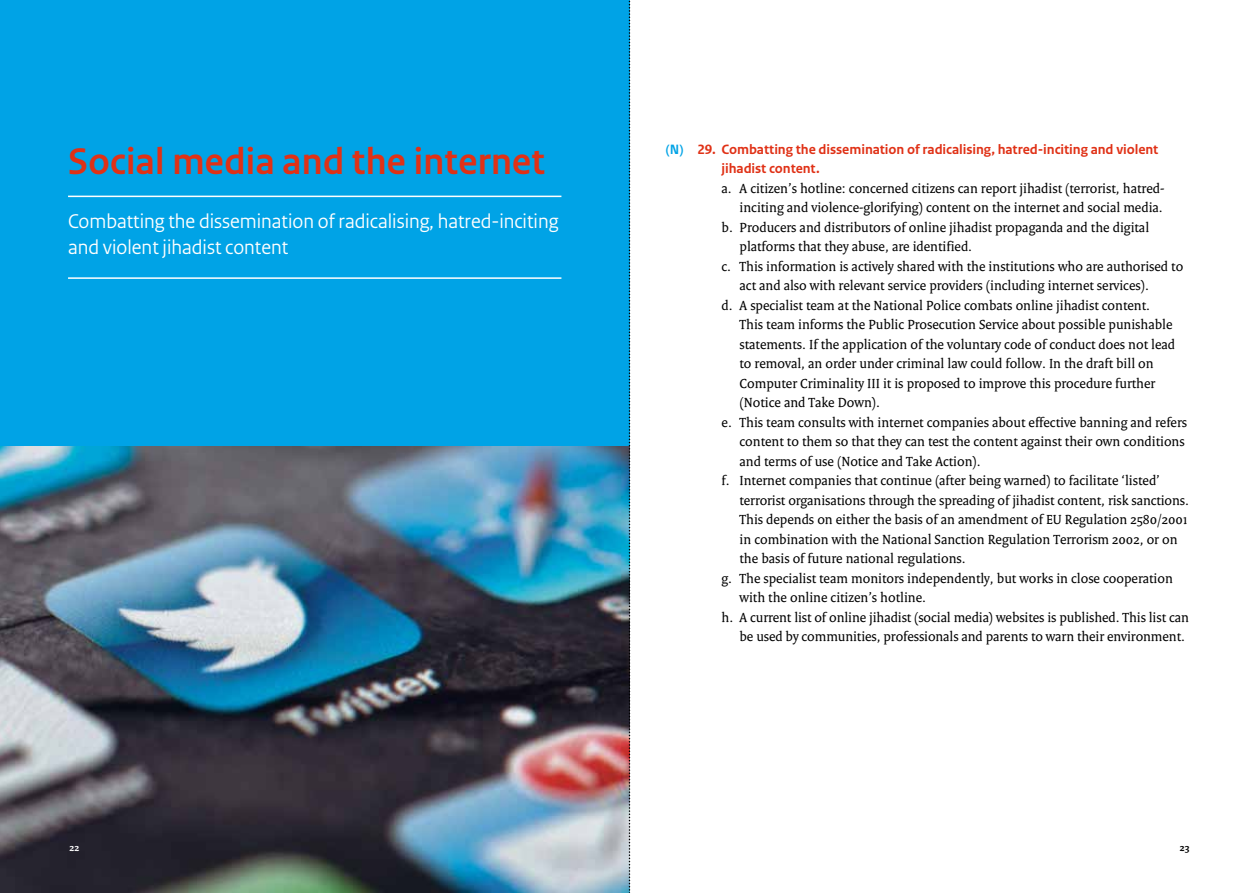
<style>
.page{position:relative;width:1259px;height:893px;background:#fff}
.page>*{position:absolute;margin:0;border:0;box-sizing:border-box;transform-origin:0 0}
.t1{font:700 39px "Rijksoverheid Sans Heading";letter-spacing:.01em;color:#e03116}
.t2{font:21px/25.2px "Rijksoverheid Sans Heading";color:#fff}
.t3{font:14.25px "Rijksoverheid Serif";color:#000}
.t4{font:700 14.25px/19.5px "Rijksoverheid Sans Text";letter-spacing:-.005em;color:#e03116}
.t5{font:700 14.25px "Rijksoverheid Sans Text";color:#00a3e6}
.t6{font:700 10.5px "Rijksoverheid Serif";color:#000}
.t7{font:700 10.5px "Rijksoverheid Serif";color:#fff}
</style>
<div class="page">
<div style="left:0;top:0;width:629px;height:893px;background:#00a3e6"></div>
<img style="left:0;top:446px;width:629px;height:447px">
<hr style="left:68px;top:196px;width:493px;height:1px;background:#fff">
<hr style="left:68px;top:277px;width:493px;height:2px;background:#fff">
<svg style="left:629px;top:0;width:1px;height:893px"></svg>
<h1 class="t1" style="left:68px;top:139px;width:478px">Social media and the internet</h1>
<h2 class="t2" style="left:68px;top:209px;width:492px">Combatting the dissemination of radicalising, hatred-inciting and violent jihadist content</h2>
<p class="t7" style="left:70px;top:841px;width:11px">22</p>
<p class="t5" style="left:666px;top:141px;width:19px">(N)</p>
<p class="t4" style="left:721px;top:140px;width:438px;text-indent:-24px">29. Combatting the dissemination of radicalising, hatred-inciting and violent jihadist content.</p>
<p class="t3" style="left:721px;top:180px;width:444px">a. A citizen’s hotline: concerned citizens can report jihadist (terrorist, hatred-</p>
<p class="t3" style="left:739px;top:199px;width:425px">inciting and violence-glorifying) content on the internet and social media.</p>
<p class="t3" style="left:721px;top:219px;width:429px">b. Producers and distributors of online jihadist propaganda and the digital</p>
<p class="t3" style="left:739px;top:238px;width:234px">platforms that they abuse, are identified.</p>
<p class="t3" style="left:721px;top:258px;width:463px">c. This information is actively shared with the institutions who are authorised to</p>
<p class="t3" style="left:739px;top:277px;width:411px">act and also with relevant service providers (including internet services).</p>
<p class="t3" style="left:721px;top:297px;width:430px">d. A specialist team at the National Police combats online jihadist content.</p>
<p class="t3" style="left:739px;top:316px;width:434px">This team informs the Public Prosecution Service about possible punishable</p>
<p class="t3" style="left:739px;top:336px;width:437px">statements. If the application of the voluntary code of conduct does not lead</p>
<p class="t3" style="left:739px;top:355px;width:415px">to removal, an order under criminal law could follow. In the draft bill on</p>
<p class="t3" style="left:739px;top:375px;width:417px">Computer Criminality III it is proposed to improve this procedure further</p>
<p class="t3" style="left:739px;top:394px;width:142px">(Notice and Take Down).</p>
<p class="t3" style="left:721px;top:414px;width:467px">e. This team consults with internet companies about effective banning and refers</p>
<p class="t3" style="left:739px;top:433px;width:447px">content to them so that they can test the content against their own conditions</p>
<p class="t3" style="left:739px;top:453px;width:243px">and terms of use (Notice and Take Action).</p>
<p class="t3" style="left:721px;top:472px;width:440px">f. Internet companies that continue (after being warned) to facilitate ‘listed’</p>
<p class="t3" style="left:739px;top:492px;width:451px">terrorist organisations through the spreading of jihadist content, risk sanctions.</p>
<p class="t3" style="left:739px;top:511px;width:450px">This depends on either the basis of an amendment of EU Regulation 2580/2001</p>
<p class="t3" style="left:739px;top:531px;width:439px">in combination with the National Sanction Regulation Terrorism 2002, or on</p>
<p class="t3" style="left:739px;top:550px;width:228px">the basis of future national regulations.</p>
<p class="t3" style="left:721px;top:570px;width:453px">g. The specialist team monitors independently, but works in close cooperation</p>
<p class="t3" style="left:739px;top:589px;width:188px">with the online citizen’s hotline.</p>
<p class="t3" style="left:721px;top:609px;width:469px">h. A current list of online jihadist (social media) websites is published. This list can</p>
<p class="t3" style="left:739px;top:628px;width:447px">be used by communities, professionals and parents to warn their environment.</p>
<p class="t6" style="left:1179px;top:841px;width:11px">23</p>
</div>
